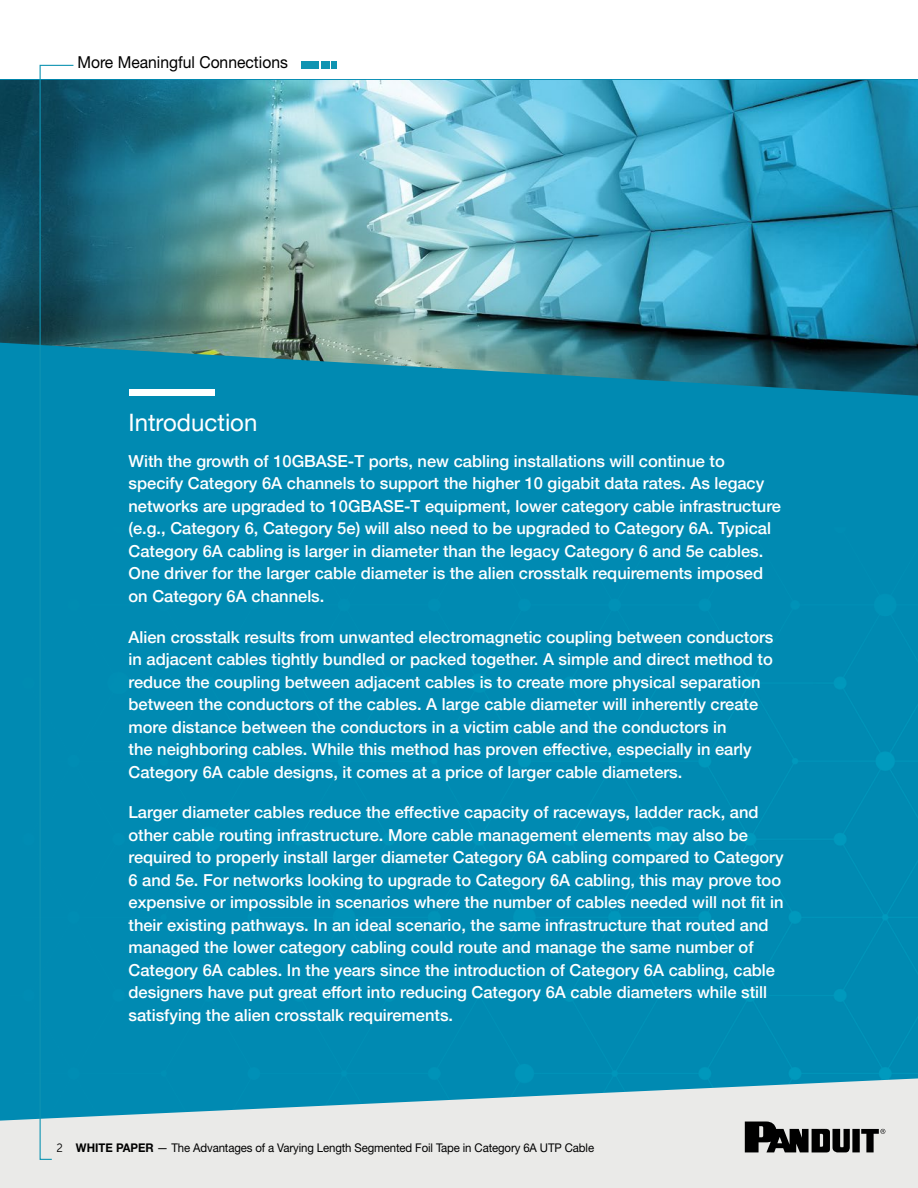
<style>
.page{position:relative;width:918px;height:1188px;background:#fff}
.page>*{position:absolute;margin:0;border:0;box-sizing:border-box;transform-origin:0 0}
.t1{font:24px "Helvetica Neue";color:#fff}
.t2{font:500 16.5px/22.5px "Helvetica Neue";color:#fff}
.t3{font:16.5px "Helvetica Neue LT Std";color:#000;scale:.95 1}
.t4{font:12px "Helvetica Neue LT Std";letter-spacing:-.01em;color:#000;scale:.95 1}
.s1{font-family:"Museo Sans 300"}
.s2{font-weight:700}
</style>
<div class="page">
<div style="left:302px;top:61px;width:17px;height:7px;background:#0f94b2"></div>
<div style="left:321px;top:61px;width:8px;height:7px;background:#0f94b2"></div>
<svg style="left:332px;top:61px;width:5px;height:7px"></svg>
<div style="left:0;top:396px;width:918px;height:682px;background:#008ab2"></div>
<svg style="left:0;top:1078px;width:918px;height:110px;background:#bcd7dd"></svg>
<svg style="left:745px;top:1122px;width:140px;height:30px;background:#5e5e5d"></svg>
<img style="left:0;top:80px;width:918px;height:316px">
<svg style="left:39px;top:64px;width:36px;height:1096px;background:#0f81a1"></svg>
<p class="t3" style="left:77px;top:53px;width:223px">More Meaningful Connections</p>
<h1 class="t1" style="left:129px;top:405px;width:130px">Introduction</h1>
<p class="t2" style="left:129px;top:448px;width:654px">With the growth of 10GBASE-T ports, new cabling installations will continue to specify Category 6A channels to support the higher 10 gigabit data rates. As legacy networks are upgraded to 10GBASE-T equipment, lower category cable infrastructure (e.g., Category 6, Category 5e) will also need to be upgraded to Category 6A. Typical Category 6A cabling is larger in diameter than the legacy Category 6 and 5e cables.<br>One driver for the larger cable diameter is the alien crosstalk requirements imposed on Category 6A channels.</p>
<p class="t2" style="left:129px;top:624px;width:646px">Alien crosstalk results from unwanted electromagnetic coupling between conductors in adjacent cables tightly bundled or packed together. A simple and direct method to reduce the coupling between adjacent cables is to create more physical separation between the conductors of the cables. A large cable diameter will inherently create more distance between the conductors in a victim cable and the conductors in<br>the neighboring cables. While this method has proven effective, especially in early Category 6A cable designs, it comes at a price of larger cable diameters.</p>
<p class="t2" style="left:129px;top:800px;width:657px">Larger diameter cables reduce the effective capacity of raceways, ladder rack, and other cable routing infrastructure. More cable management elements may also be required to properly install larger diameter Category 6A cabling compared to Category 6 and 5e. For networks looking to upgrade to Category 6A cabling, this may prove too expensive or impossible in scenarios where the number of cables needed will not fit in their existing pathways. In an ideal scenario, the same infrastructure that routed and managed the lower category cabling could route and manage the same number of Category 6A cables. In the years since the introduction of Category 6A cabling, cable designers have put great effort into reducing Category 6A cable diameters while still satisfying the alien crosstalk requirements.</p>
<p class="t4" style="left:56px;top:1140px;width:568px"><span class="s1">2</span> <span class="s2">WHITE PAPER</span> — The Advantages of a Varying Length Segmented Foil Tape in Category 6A UTP Cable</p>
</div>
